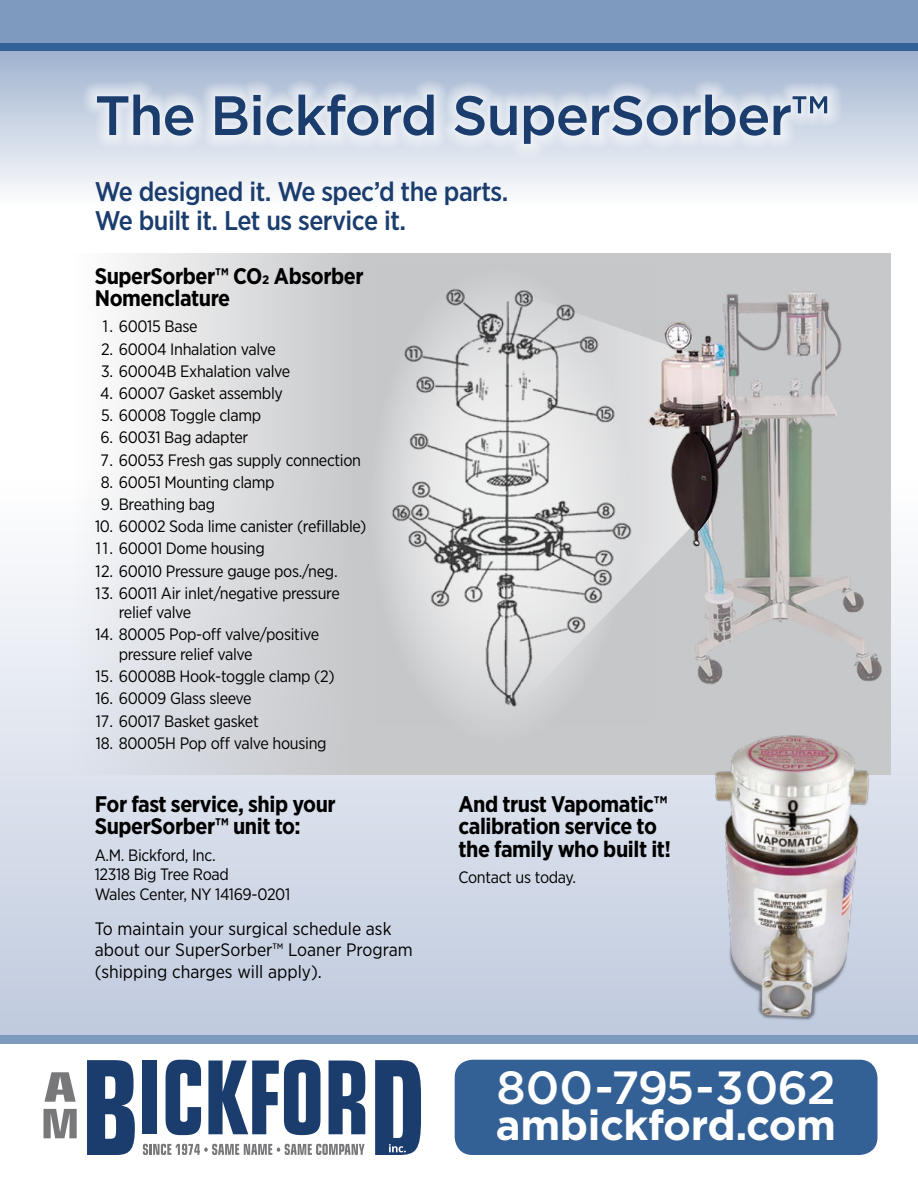
<style>
.page{position:relative;width:918px;height:1188px;background:#fff}
.page>*{position:absolute;margin:0;border:0;box-sizing:border-box;transform-origin:0 0}
.t1{font:500 55.35px "Gotham HTF";letter-spacing:-.02em;color:#1b3d6e}
.t2{font:500 46.5px "Gotham HTF";letter-spacing:-.02em;color:#fff}
.t3{font:700 42px "Gotham HTF";letter-spacing:-.01em;color:#fff}
.t4{font:500 27px/29.2px "Gotham Narrow";letter-spacing:-.02em;color:#1b3d6e}
.t5{font:700 22.5px/22.5px "Gotham Narrow";letter-spacing:-.02em;color:#000}
.t6{font:18px/21.6px "Gotham Narrow";color:#000}
.t7{font:16.5px/19.5px "Gotham Narrow";letter-spacing:-.02em;color:#000}
</style>
<div class="page">
<div style="left:0;top:482px;width:918px;height:562px;background:linear-gradient(to bottom,#fefefe,#bfcade)"></div>
<svg style="left:73px;top:253px;width:286px;height:522px"></svg>
<div style="left:359px;top:253px;width:532px;height:522px;background:#c7c8ca"></div>
<div style="left:0;top:51px;width:918px;height:156px;background:linear-gradient(to bottom,#9fb2cf,#fdfdfe)"></div>
<svg style="left:45px;top:1072px;width:31px;height:30px"></svg>
<svg style="left:44px;top:1109px;width:33px;height:29px"></svg>
<svg style="left:87px;top:1060px;width:48px;height:95px;background:#415d86"></svg>
<div style="left:143px;top:1061px;width:14px;height:73px;background:#1b3d6e"></div>
<svg style="left:166px;top:1060px;width:35px;height:75px"></svg>
<svg style="left:208px;top:1060px;width:112px;height:75px"></svg>
<svg style="left:329px;top:1061px;width:36px;height:73px"></svg>
<svg style="left:143px;top:1144px;width:222px;height:11px"></svg>
<svg style="left:375px;top:1060px;width:46px;height:95px;background:#466189"></svg>
<div style="left:455px;top:1060px;width:423px;height:95px;background:#346195;border-radius:18px"></div>
<div style="left:0;top:1036px;width:918px;height:8px;background:#7e9bbf"></div>
<div style="left:0;top:43px;width:918px;height:8px;background:#346195"></div>
<div style="left:0;top:0;width:918px;height:43px;background:#7e9bbf"></div>
<svg style="left:82px;top:80px;width:760px;height:78px;background:#dae1ec"></svg>
<img style="left:654px;top:291px;width:228px;height:393px">
<img style="left:654px;top:317px;width:88px;height:229px">
<img style="left:387px;top:289px;width:267px;height:422px">
<img style="left:697px;top:735px;width:184px;height:294px">
<h1 class="t1" style="left:95px;top:84px;width:736px">The Bickford SuperSorber™</h1>
<h3 class="t4" style="left:95px;top:176px;width:415px">We designed it. We spec’d the parts.<br>We built it. Let us service it.</h3>
<h3 class="t5" style="left:95px;top:264px;width:270px">SuperSorber™ CO2 Absorber<br>Nomenclature</h3>
<p class="t7" style="left:103px;top:317px;width:96px">1. 60015 Base</p>
<p class="t7" style="left:101px;top:339px;width:176px">2. 60004 Inhalation valve</p>
<p class="t7" style="left:101px;top:361px;width:191px">3. 60004B Exhalation valve</p>
<p class="t7" style="left:100px;top:383px;width:184px">4. 60007 Gasket assembly</p>
<p class="t7" style="left:101px;top:405px;width:162px">5. 60008 Toggle clamp</p>
<p class="t7" style="left:100px;top:428px;width:149px">6. 60031 Bag adapter</p>
<p class="t7" style="left:100px;top:450px;width:262px">7. 60053 Fresh gas supply connection</p>
<p class="t7" style="left:101px;top:472px;width:175px">8. 60051 Mounting clamp</p>
<p class="t7" style="left:101px;top:494px;width:116px">9. Breathing bag</p>
<p class="t7" style="left:95px;top:516px;width:273px">10. 60002 Soda lime canister (refillable)</p>
<p class="t7" style="left:96px;top:539px;width:171px">11. 60001 Dome housing</p>
<p class="t7" style="left:96px;top:561px;width:244px">12. 60010 Pressure gauge pos./neg.</p>
<p class="t7" style="left:119px;top:583px;width:223px;text-indent:-23px">13. 60011 Air inlet/negative pressure relief valve</p>
<p class="t7" style="left:119px;top:625px;width:202px;text-indent:-23px">14. 80005 Pop-off valve/positive pressure relief valve</p>
<p class="t7" style="left:96px;top:666px;width:241px">15. 60008B Hook-toggle clamp (2)</p>
<p class="t7" style="left:96px;top:689px;width:158px">16. 60009 Glass sleeve</p>
<p class="t7" style="left:96px;top:711px;width:164px">17. 60017 Basket gasket</p>
<p class="t7" style="left:96px;top:733px;width:232px">18. 80005H Pop off valve housing</p>
<h3 class="t5" style="left:95px;top:793px;width:243px">For fast service, ship your<br>SuperSorber™ unit to:</h3>
<p class="t7" style="left:95px;top:845px;width:197px">A.M. Bickford, Inc.<br>12318 Big Tree Road<br>Wales Center, NY 14169-0201</p>
<p class="t6" style="left:95px;top:917px;width:319px">To maintain your surgical schedule ask about our SuperSorber™ Loaner Program (shipping charges will apply).</p>
<h3 class="t5" style="left:458px;top:792px;width:214px">And trust Vapomatic™ calibration service to the family who built it!</h3>
<p class="t7" style="left:458px;top:867px;width:119px">Contact us today.</p>
<h2 class="t2" style="left:496px;top:1062px;width:341px">800-795-3062</h2>
<h3 class="t3" style="left:496px;top:1101px;width:342px">ambickford.com</h3>
</div>
